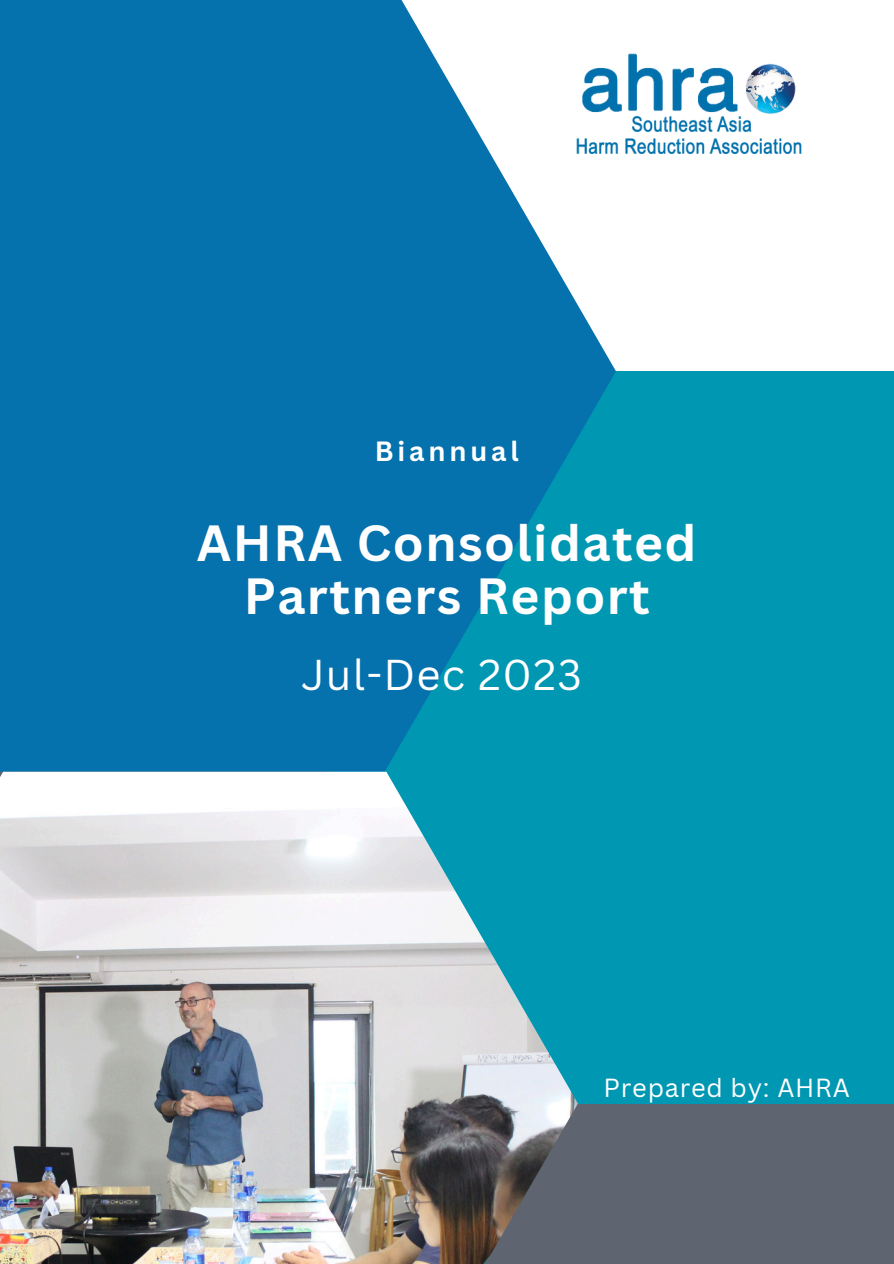
<style>
.page{position:relative;width:894px;height:1264px;background:#fff}
.page>*{position:absolute;margin:0;border:0;box-sizing:border-box;transform-origin:0 0}
.t1{font:700 49.5px/52.8px "Canva Sans";letter-spacing:.03em;color:#fff;text-align:center}
.t2{font:42px "Canva Sans";letter-spacing:.03em;color:#fff}
.t3{font:700 27.15px "Canva Sans";letter-spacing:.145em;color:#fff}
.t4{font:25.5px "Canva Sans";letter-spacing:.03em;color:#fff}
</style>
<div class="page">
<div style="left:331px;top:371px;width:562px;height:732px;background:#0097b2"></div>
<svg style="left:0;top:0;width:615px;height:771px;fill:#0571ad"></svg>
<img style="left:0;top:771px;width:578px;height:338px">
<img style="left:558px;top:47px;width:244px;height:118px">
<img style="left:0;top:1109px;width:893px;height:154px">
<img style="left:0;top:1201px;width:615px;height:62px">
<h1 class="t3" style="left:374px;top:432px;width:145px">Biannual</h1>
<h3 class="t1" style="left:197px;top:515px;width:501px">AHRA Consolidated<br>Partners Report</h3>
<h2 class="t2" style="left:301px;top:645px;width:282px">Jul-Dec 2023</h2>
<p class="t4" style="left:603px;top:1070px;width:248px">Prepared by: AHRA</p>
</div>
